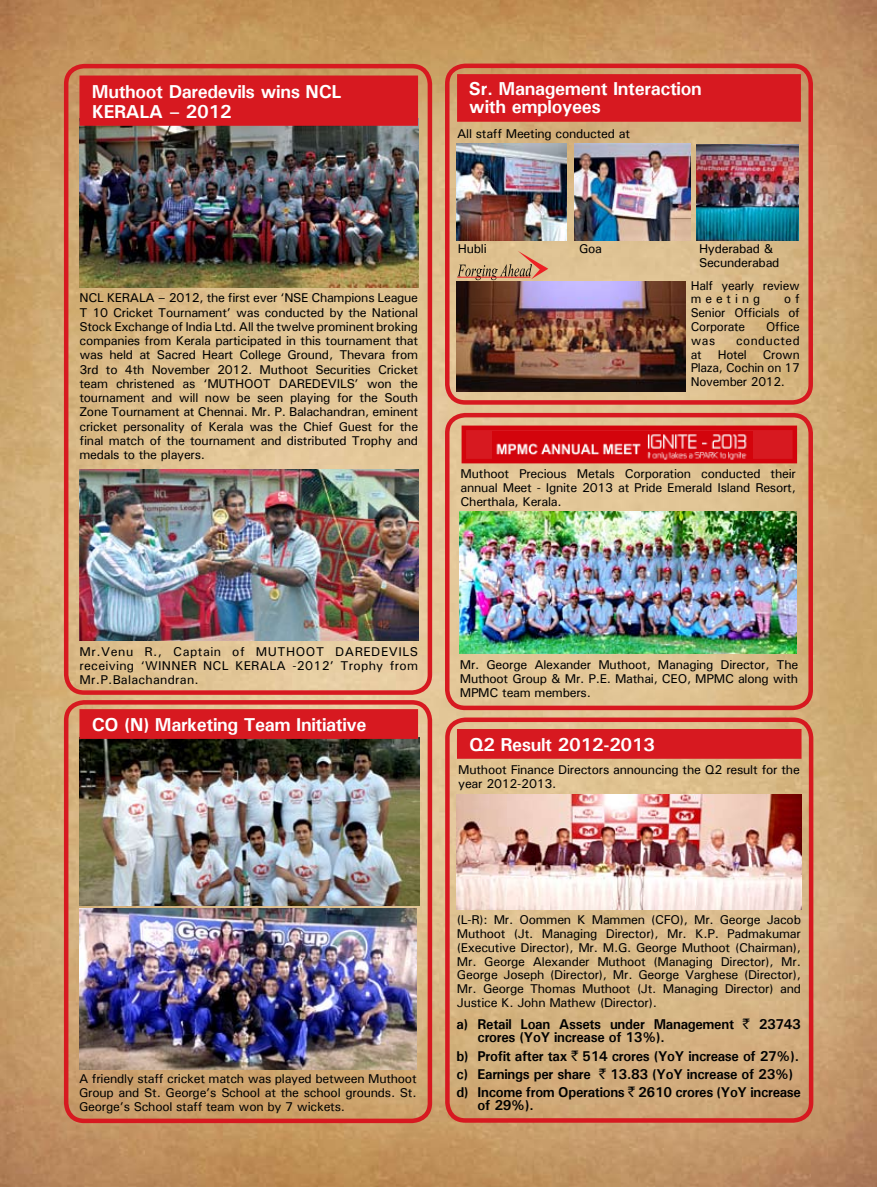
<style>
.page{position:relative;width:877px;height:1187px;background:#fff}
.page>*{position:absolute;margin:0;border:0;box-sizing:border-box;transform-origin:0 0}
.t1{font:700 18.75px/19.5px "Univers";letter-spacing:-.02em;color:#fff}
.t2{font:700 14.25px/18px "Univers";letter-spacing:-.02em;color:#000}
.t3{font:500 12.75px/14.2px "Univers";letter-spacing:-.02em;color:#000;text-align:justify}
.t4{font:500 12.75px "Univers";letter-spacing:.04em;color:#000}
.s1{font-family:"Rupee Foradian";font-weight:400}
</style>
<div class="page">
<img style="left:0;top:0;width:877px;height:1186px">
<img style="left:79px;top:469px;width:339px;height:171px">
<img style="left:79px;top:126px;width:339px;height:161px">
<div style="left:79px;top:75px;width:339px;height:51px;background:#d71920;border:4px solid #d71920"></div>
<img style="left:80px;top:737px;width:339px;height:168px">
<img style="left:79px;top:908px;width:337px;height:161px">
<div style="left:64px;top:64px;width:368px;height:630px;border:4px solid #d71920;border-radius:18px"></div>
<div style="left:64px;top:700px;width:368px;height:422px;border:4px solid #d71920;border-radius:18px"></div>
<div style="left:79px;top:709px;width:339px;height:29px;background:#d71920;border:4px solid #d71920"></div>
<img style="left:457px;top:794px;width:344px;height:115px">
<div style="left:457px;top:729px;width:344px;height:29px;background:#d71920"></div>
<img style="left:456px;top:143px;width:110px;height:97px">
<img style="left:574px;top:144px;width:116px;height:96px">
<img style="left:696px;top:145px;width:102px;height:96px">
<div style="left:457px;top:74px;width:344px;height:48px;background:#d71920;border:4px solid #d71920"></div>
<div style="left:461px;top:425px;width:336px;height:38px;background:#d71920;border:4px solid #d3040c"></div>
<div style="left:445px;top:64px;width:368px;height:340px;border:4px solid #d71920;border-radius:18px"></div>
<div style="left:445px;top:413px;width:368px;height:297px;border:4px solid #d71920;border-radius:18px"></div>
<div style="left:445px;top:717px;width:368px;height:405px;border:4px solid #d71920;border-radius:18px"></div>
<img style="left:460px;top:511px;width:336px;height:142px">
<img style="left:456px;top:282px;width:229px;height:110px">
<img style="left:492px;top:431px;width:260px;height:29px">
<svg style="left:457px;top:251px;width:91px;height:29px;background:#cda87e"></svg>
<hr style="left:457px;top:277px;width:73px;height:1px;background:#ed2024">
<h1 class="t1" style="left:92px;top:82px;width:251px">Muthoot Daredevils wins NCL<br>KERALA – 2012</h1>
<h1 class="t1" style="left:469px;top:79px;width:234px;line-height:18px">Sr. Management Interaction with employees</h1>
<p class="t3" style="left:457px;top:127px;width:175px">All staff Meeting conducted at</p>
<p class="t3" style="left:79px;top:290px;width:340px">NCL KERALA – 2012, the first ever ‘NSE Champions League T 10 Cricket Tournament’ was conducted by the National Stock Exchange of India Ltd. All the twelve prominent broking companies from Kerala participated in this tournament that was held at Sacred Heart College Ground, Thevara from 3rd to 4th November 2012. Muthoot Securities Cricket team christened as ‘MUTHOOT DAREDEVILS’ won the tournament and will now be seen playing for the South Zone Tournament at Chennai. Mr. P. Balachandran, eminent cricket personality of Kerala was the Chief Guest for the final match of the tournament and distributed Trophy and medals to the players.</p>
<p class="t3" style="left:458px;top:241px;width:30px">Hubli</p>
<p class="t3" style="left:579px;top:241px;width:25px">Goa</p>
<p class="t3" style="left:699px;top:241px;width:82px;line-height:13.8px">Hyderabad &amp;<br>Secunderabad</p>
<p class="t3" style="left:690px;top:278px;width:110px;line-height:13.8px">Half yearly review meeting</p>
<p class="t3" style="left:690px;top:292px;width:110px;line-height:13.8px;text-indent:93px">o f Senior Officials of Corporate</p>
<p class="t3" style="left:766px;top:319px;width:35px">Office</p>
<p class="t3" style="left:690px;top:333px;width:26px">was</p>
<p class="t4" style="left:736px;top:332px;width:65px">conducted</p>
<p class="t3" style="left:690px;top:347px;width:12px">at</p>
<p class="t3" style="left:717px;top:347px;width:31px">Hotel</p>
<p class="t3" style="left:690px;top:347px;width:111px;line-height:13.8px;text-indent:72px">Crown Plaza, Cochin on 17<br>November 2012.</p>
<p class="t3" style="left:460px;top:466px;width:337px;line-height:13.8px">Muthoot Precious Metals Corporation conducted their annual Meet - Ignite 2013 at Pride Emerald Island Resort, Cherthala, Kerala.</p>
<p class="t3" style="left:79px;top:643px;width:340px">Mr.Venu R., Captain of MUTHOOT DAREDEVILS receiving ‘WINNER NCL KERALA -2012’ Trophy from Mr.P.Balachandran.</p>
<h1 class="t1" style="left:92px;top:714px;width:276px">CO (N) Marketing Team Initiative</h1>
<p class="t3" style="left:460px;top:657px;width:340px">Mr. George Alexander Muthoot, Managing Director, The Muthoot Group &amp; Mr. P.E. Mathai, CEO, MPMC along with MPMC team members.</p>
<h1 class="t1" style="left:469px;top:734px;width:187px">Q2 Result 2012-2013</h1>
<p class="t3" style="left:458px;top:761px;width:343px">Muthoot Finance Directors announcing the Q2 result for the year 2012-2013.</p>
<p class="t3" style="left:79px;top:1071px;width:339px;line-height:13.8px">A friendly staff cricket match was played between Muthoot Group and St. George’s School at the school grounds. St.<br>George’s School staff team won by 7 wickets.</p>
<p class="t3" style="left:457px;top:912px;width:345px;line-height:13.8px">(L-R): Mr. Oommen K Mammen (CFO), Mr. George Jacob Muthoot (Jt. Managing Director), Mr. K.P. Padmakumar (Executive Director), Mr. M.G. George Muthoot (Chairman), Mr. George Alexander Muthoot (Managing Director), Mr.<br>George Joseph (Director), Mr. George Varghese (Director), Mr. George Thomas Muthoot (Jt. Managing Director) and Justice K. John Mathew (Director).</p>
<p class="t2" style="left:477px;top:1016px;width:325px;line-height:13.8px;text-indent:-21px">a) Retail Loan Assets under Management <span class="s1">`</span> 23743 crores (YoY increase of 13%).</p>
<p class="t2" style="left:456px;top:1046px;width:346px">b) Profit after tax <span class="s1">`</span> 514 crores (YoY increase of 27%). c) Earnings per share <span class="s1">`</span> 13.83 (YoY increase of 23%) d) Income from Operations <span class="s1">`</span> 2610 crores (YoY increase</p>
<p class="t2" style="left:477px;top:1096px;width:57px">of 29%).</p>
</div>
